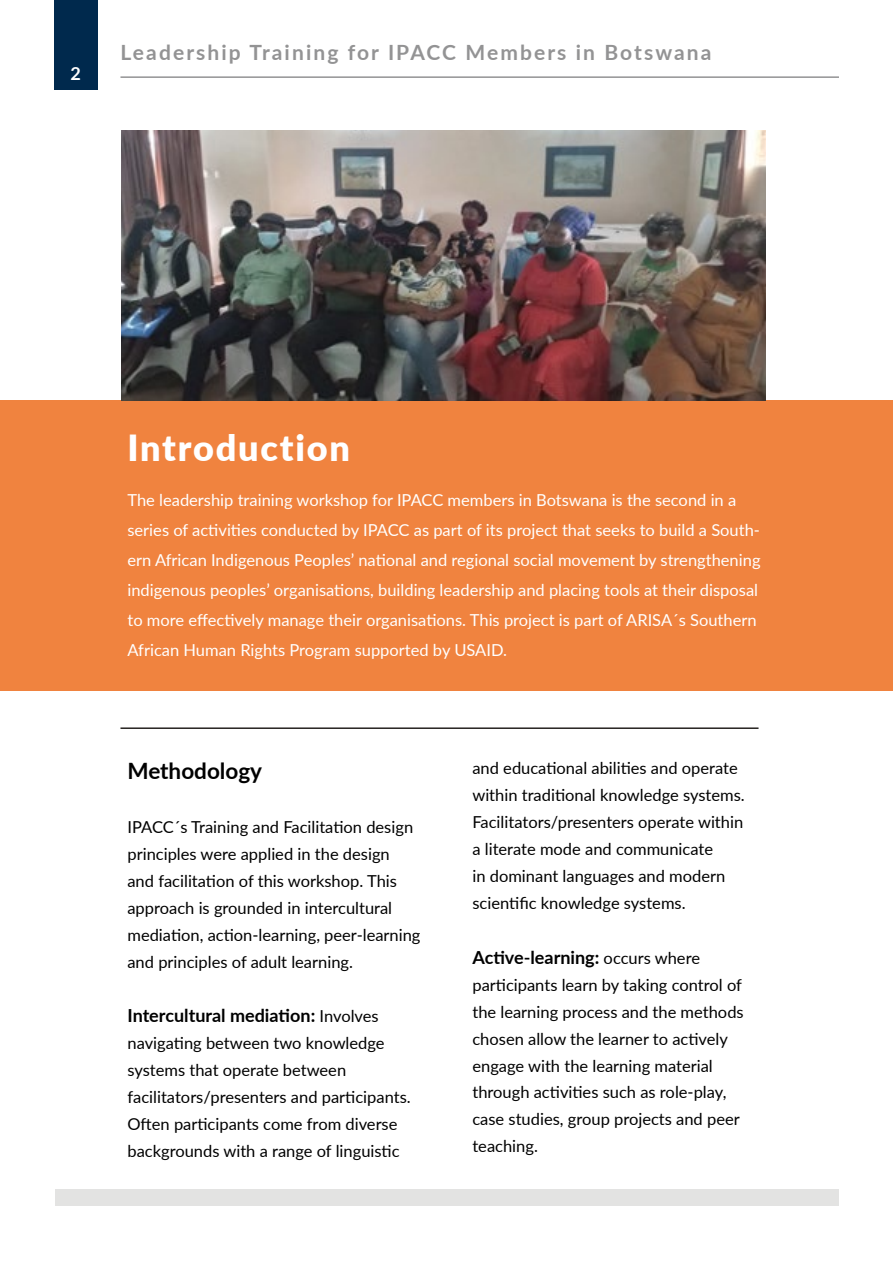
<style>
.page{position:relative;width:893px;height:1263px;background:#fff}
.page>*{position:absolute;margin:0;border:0;box-sizing:border-box;transform-origin:0 0}
.t1{font:900 36px "Lato";letter-spacing:.05em;color:#fff}
.t2{font:700 22.5px "Lato";color:#000}
.t3{font:700 21px "Lato";letter-spacing:.1em;color:#939394}
.t4{font:700 18px "Lato";color:#000}
.t5{font:700 18px "Lato";color:#fff}
.t6{font:16.5px/27px "Lato";color:#000}
.t7{font:16.5px/30px "Lato";color:#fff}
.s1{font-weight:400;font-size:16.5px}
</style>
<div class="page">
<div style="left:54px;top:0;width:43px;height:89px;background:#00294d"></div>
<div style="left:55px;top:1189px;width:783px;height:16px;background:#e3e3e2"></div>
<hr style="left:120px;top:76px;width:719px;height:2px;background:#939394">
<div style="left:0;top:400px;width:892px;height:291px;background:#f0833f"></div>
<img style="left:121px;top:130px;width:644px;height:270px">
<hr style="left:120px;top:727px;width:638px;height:2px;background:#262320">
<p class="t5" style="left:70px;top:61px;width:12px">2</p>
<p class="t3" style="left:120px;top:37px;width:592px">Leadership Training for IPACC Members in Botswana</p>
<h1 class="t1" style="left:127px;top:421px;width:224px">Introduction</h1>
<p class="t7" style="left:127px;top:484px;width:635px">The leadership training workshop for IPACC members in Botswana is the second in a series of activities conducted by IPACC as part of its project that seeks to build a South&shy;ern African Indigenous Peoples’ national and regional social movement by strengthening indigenous peoples’ organisations, building leadership and placing tools at their disposal to more effectively manage their organisations. This project is part of ARISA´s Southern African Human Rights Program supported by USAID.</p>
<h2 class="t2" style="left:127px;top:754px;width:136px">Methodology</h2>
<p class="t6" style="left:127px;top:813px;width:295px">IPACC´s Training and Facilitation design principles were applied in the design and facilitation of this workshop. This approach is grounded in intercultural mediation, action-learning, peer-learning and principles of adult learning.</p>
<p class="t4" style="left:127px;top:1002px;width:253px">Intercultural mediation: <span class="s1">Involves</span></p>
<p class="t6" style="left:127px;top:1029px;width:285px">navigating between two knowledge systems that operate between facilitators/presenters and participants.<br>Often participants come from diverse backgrounds with a range of linguistic</p>
<p class="t6" style="left:472px;top:754px;width:274px">and educational abilities and operate within traditional knowledge systems.<br>Facilitators/presenters operate within a literate mode and communicate<br>in dominant languages and modern scientific knowledge systems.</p>
<p class="t4" style="left:472px;top:944px;width:229px">Active-learning: <span class="s1">occurs where</span></p>
<p class="t6" style="left:472px;top:970px;width:273px">participants learn by taking control of the learning process and the methods chosen allow the learner to actively engage with the learning material through activities such as role-play, case studies, group projects and peer teaching.</p>
</div>
